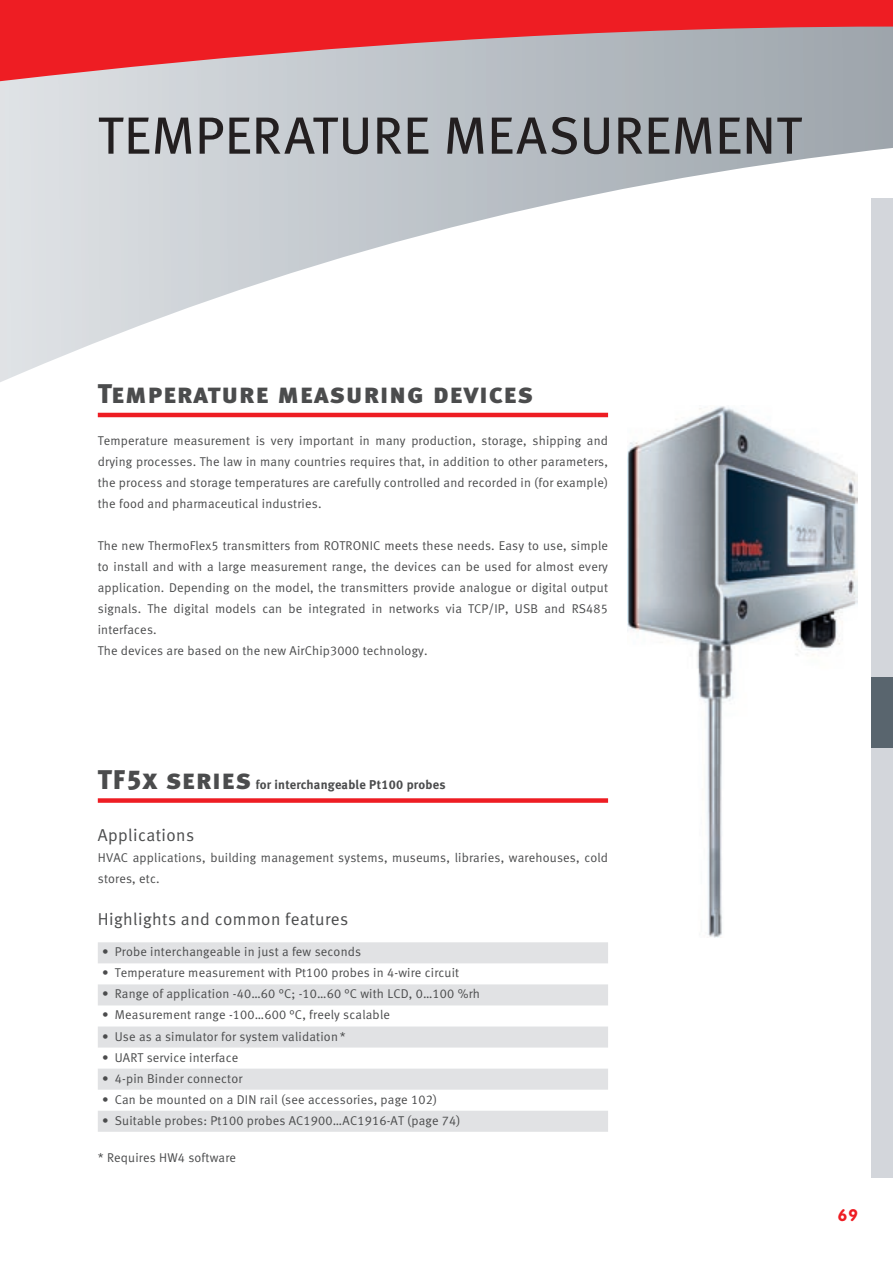
<style>
.page{position:relative;width:893px;height:1263px;background:#fff}
.page>*{position:absolute;margin:0;border:0;box-sizing:border-box;transform-origin:0 0}
.t1{font:52.35px "Meta Book LF Caps";letter-spacing:-.005em;color:#231f20}
.t2{font:27px "Meta Black LF Caps";letter-spacing:.04em;color:#4b4c4d}
.t3{font:17.25px "Meta Normal LF";letter-spacing:.025em;color:#4b4c4d}
.t4{font:700 16.5px "VAG Rounded";color:#ee1d23}
.t5{font:12.75px/21px "Meta Normal LF";letter-spacing:.015em;color:#4b4c4d}
.t6{font:12.75px "Meta Bold LF";letter-spacing:.015em;color:#4b4c4d}
.s1{font-family:"Meta Black LF Caps";font-size:27px}
</style>
<div class="page">
<img style="left:628px;top:406px;width:230px;height:532px">
<svg style="left:0;top:81px;width:893px;height:301px"></svg>
<svg style="left:0;top:0;width:893px;height:81px;background:#d46268"></svg>
<div style="left:872px;top:199px;width:21px;height:979px;background:#d3d6db"></div>
<div style="left:872px;top:677px;width:21px;height:71px;background:#59656e"></div>
<hr style="left:98px;top:413px;width:510px;height:4px;background:#ee1d23">
<div style="left:98px;top:798px;width:510px;height:5px;background:#ee1d23"></div>
<svg style="left:98px;top:942px;width:510px;height:190px;fill:#e1e2e4"></svg>
<h1 class="t1" style="left:98px;top:102px;width:705px">TEMPERATURE MEASUREMENT</h1>
<h2 class="t2" style="left:98px;top:378px;width:437px">Temperature measuring devices</h2>
<p class="t5" style="left:98px;top:430px;width:512px;text-align:justify">Temperature measurement is very important in many production, storage, shipping and drying processes. The law in many countries requires that, in addition to other parameters, the process and storage temperatures are carefully controlled and recorded in (for example) the food and pharmaceutical industries.</p>
<p class="t5" style="left:98px;top:535px;width:512px">The new ThermoFlex5 transmitters from ROTRONIC meets these needs. Easy to use, simple to install and with a large measurement range, the devices can be used for almost every application. Depending on the model, the transmitters provide analogue or digital output signals. The digital models can be integrated in networks via TCP/IP, USB and RS485 interfaces.<br>The devices are based on the new AirChip3000 technology.</p>
<p class="t6" style="left:98px;top:776px;width:349px"><span class="s1">TF5x series</span> for interchangeable Pt100 probes</p>
<h3 class="t3" style="left:98px;top:825px;width:98px">Applications</h3>
<p class="t5" style="left:98px;top:847px;width:512px">HVAC applications, building management systems, museums, libraries, warehouses, cold stores, etc.</p>
<h3 class="t3" style="left:98px;top:909px;width:252px">Highlights and common features</h3>
<p class="t5" style="left:102px;top:941px;width:261px">• Probe interchangeable in just a few seconds</p>
<p class="t5" style="left:102px;top:962px;width:359px">• Temperature measurement with Pt100 probes in 4-wire circuit</p>
<p class="t5" style="left:102px;top:983px;width:379px">• Range of application -40…60 °C; -10…60 °C with LCD, 0…100 %rh</p>
<p class="t5" style="left:102px;top:1004px;width:289px">• Measurement range -100…600 °C, freely scalable</p>
<p class="t5" style="left:102px;top:1025px;width:245px">• Use as a simulator for system validation *</p>
<p class="t5" style="left:102px;top:1046px;width:138px">• UART service interface</p>
<p class="t5" style="left:102px;top:1067px;width:142px">• 4-pin Binder connector</p>
<p class="t5" style="left:102px;top:1089px;width:337px">• Can be mounted on a DIN rail (see accessories, page 102)</p>
<p class="t5" style="left:102px;top:1110px;width:360px">• Suitable probes: Pt100 probes AC1900…AC1916-AT (page 74)</p>
<p class="t5" style="left:98px;top:1147px;width:140px">* Requires HW4 software</p>
<p class="t4" style="left:838px;top:1205px;width:22px">69</p>
</div>
